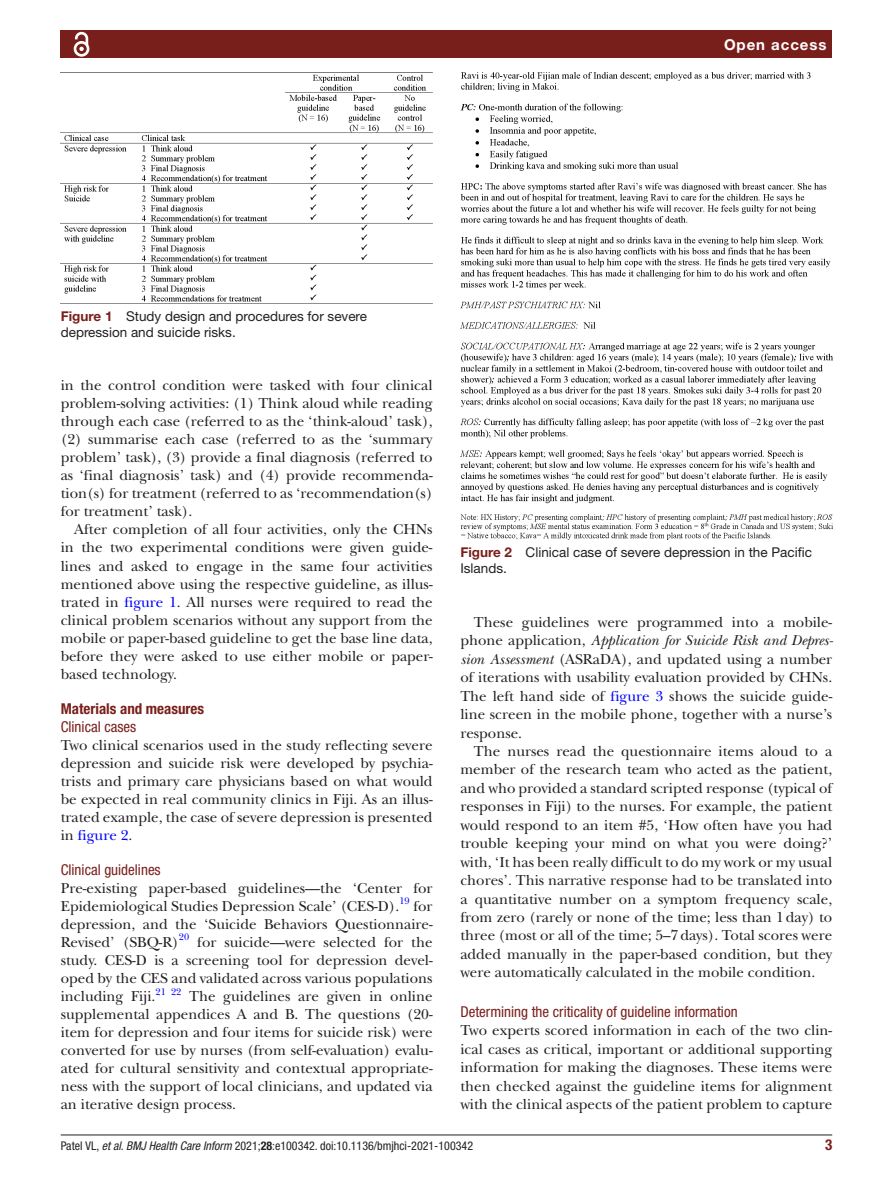
<style>
.page{position:relative;width:893px;height:1191px;background:#fff}
.page>*{position:absolute;margin:0;border:0;box-sizing:border-box;transform-origin:0 0}
.t1{font:15px/18px "New Baskerville";color:#231f20;text-align:justify}
.t2{font:condensed 15px "Helvetica Neue LT Std";color:#791f1b}
.t3{font:700 condensed 15px "Helvetica Neue LT Std";color:#791f1b}
.t4{font:700 15px "Helvetica Neue LT Std";letter-spacing:.065em;color:#fff}
.t5{font:13.5px/16.2px "Helvetica Neue LT Std";color:#231f20}
.t6{font:condensed 12px "Helvetica Neue LT Std";color:#231f20}
.t7{font:9.9px "New Baskerville";color:#00f}
.s1{font-weight:700;color:#791f1b}
.s2{color:#00f}
.s3{font-style:italic}
.s4{font-weight:700}
</style>
<div class="page">
<hr style="left:61px;top:1134px;width:771px;height:1px;background:#231f20">
<div style="left:61px;top:31px;width:771px;height:27px;background:#791f1b"></div>
<svg style="left:73px;top:31px;width:17px;height:26px"></svg>
<img style="left:61px;top:74px;width:372px;height:228px">
<img style="left:460px;top:73px;width:372px;height:466px">
<p class="t4" style="left:724px;top:35px;width:104px">Open access</p>
<p class="t5" style="left:61px;top:308px;width:308px"><span class="s1">Figure 1</span> Study design and procedures for severe depression and suicide risks.</p>
<p class="t1" style="left:61px;top:377px;width:373px">in the control condition were tasked with four clinical problem-solving activities: (1) Think aloud while reading through each case (referred to as the ‘think-aloud’ task), (2) summarise each case (referred to as the ‘summary problem’ task), (3) provide a final diagnosis (referred to as ‘final diagnosis’ task) and (4) provide recommenda&shy;tion(s) for treatment (referred to as ‘recommendation(s) for treatment’ task).</p>
<p class="t1" style="left:61px;top:521px;width:373px;text-indent:14px">After completion of all four activities, only the CHNs in the two experimental conditions were given guide&shy;lines and asked to engage in the same four activities mentioned above using the respective guideline, as illus&shy;trated in <span class="s2">figure 1</span>. All nurses were required to read the clinical problem scenarios without any support from the mobile or paper-based guideline to get the base line data, before they were asked to use either mobile or paper&shy;based technology.</p>
<p class="t3" style="left:61px;top:699px;width:145px">Materials and measures</p>
<p class="t2" style="left:61px;top:718px;width:77px">Clinical cases</p>
<p class="t1" style="left:61px;top:736px;width:373px">Two clinical scenarios used in the study reflecting severe depression and suicide risk were developed by psychia&shy;trists and primary care physicians based on what would be expected in real community clinics in Fiji. As an illus&shy;trated example, the case of severe depression is presented in <span class="s2">figure 2</span>.</p>
<p class="t2" style="left:61px;top:861px;width:102px">Clinical guidelines</p>
<p class="t1" style="left:61px;top:879px;width:373px">Pre-existing paper-based guidelines—the ‘Center for<br>Epidemiological Studies Depression Scale’ (CES-D).</p>
<p class="t7" style="left:399px;top:895px;width:12px">19</p>
<p class="t1" style="left:61px;top:897px;width:373px;text-indent:353px">for depression, and the ‘Suicide Behaviors Questionnaire-Revised’ (SBQ-R)</p>
<p class="t7" style="left:179px;top:931px;width:12px">20</p>
<p class="t1" style="left:61px;top:933px;width:373px;text-indent:136px">for suicide—were selected for the study. CES-D is a screening tool for depression devel&shy;oped by the CES and validated across various populations including Fiji.</p>
<p class="t7" style="left:156px;top:985px;width:27px">21 22</p>
<p class="t1" style="left:61px;top:987px;width:373px;text-indent:128px">The guidelines are given in online supplemental appendices A and B. The questions (20- item for depression and four items for suicide risk) were converted for use by nurses (from self-evaluation) evalu&shy;ated for cultural sensitivity and contextual appropriate&shy;ness with the support of local clinicians, and updated via an iterative design process.</p>
<p class="t5" style="left:460px;top:544px;width:353px"><span class="s1">Figure 2</span> Clinical case of severe depression in the Pacific<br>Islands.</p>
<p class="t1" style="left:460px;top:613px;width:374px;line-height:18.5px;text-indent:14px">These guidelines were programmed into a mobile&shy;phone application, <span class="s3">Application for Suicide Risk and Depres&shy;sion Assessment</span> (ASRaDA), and updated using a number of iterations with usability evaluation provided by CHNs.<br>The left hand side of <span class="s2">figure 3</span> shows the suicide guide&shy;line screen in the mobile phone, together with a nurse’s response.</p>
<p class="t1" style="left:460px;top:742px;width:373px;line-height:18.5px;text-indent:14px">The nurses read the questionnaire items aloud to a member of the research team who acted as the patient, and who provided a standard scripted response (typical of responses in Fiji) to the nurses. For example, the patient would respond to an item #5, ‘How often have you had trouble keeping your mind on what you were doing?’ with, ‘It has been really difficult to do my work or my usual chores’. This narrative response had to be translated into a quantitative number on a symptom frequency scale, from zero (rarely or none of the time; less than 1day) to three (most or all of the time; 5–7days). Total scores were added manually in the paper-based condition, but they were automatically calculated in the mobile condition.</p>
<p class="t2" style="left:460px;top:1003px;width:279px">Determining the criticality of guideline information</p>
<p class="t1" style="left:460px;top:1021px;width:373px;line-height:18.5px">Two experts scored information in each of the two clin&shy;ical cases as critical, important or additional supporting information for making the diagnoses. These items were then checked against the guideline items for alignment with the clinical aspects of the patient problem to capture</p>
<p class="t6" style="left:61px;top:1138px;width:414px">Patel VL, <span class="s3">et al</span>. <span class="s3">BMJ Health Care Inform</span> 2021;<span class="s4">28</span>:e100342. doi:10.1136/bmjhci-2021-100342</p>
<p class="t3" style="left:825px;top:1135px;width:9px">3</p>
</div>
